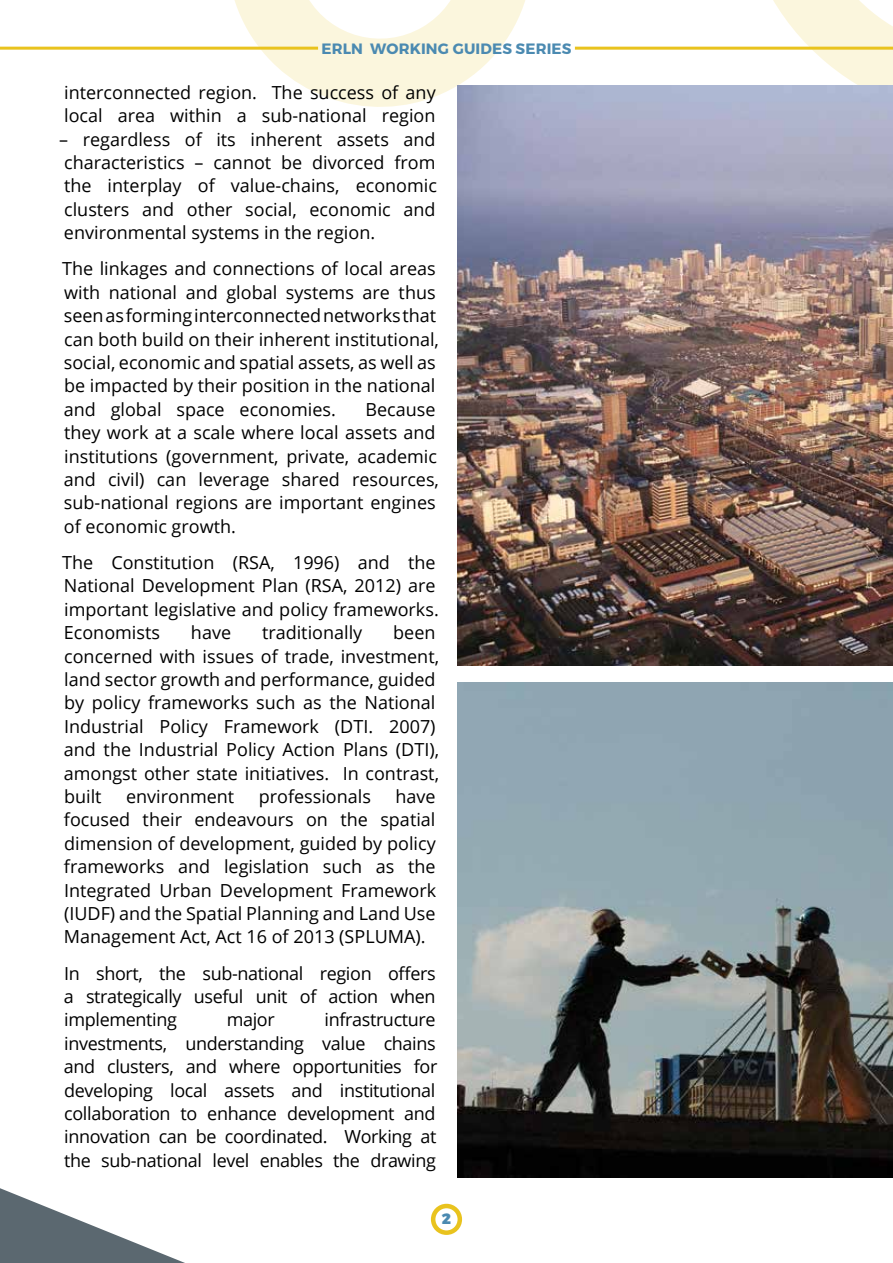
<style>
.page{position:relative;width:893px;height:1263px;background:#fff}
.page>*{position:absolute;margin:0;border:0;box-sizing:border-box;transform-origin:0 0}
.t1{font:18px/23.4px "Open Sans";color:#000}
.t2{font:700 15px "Montserrat";letter-spacing:.01em;color:#4b8ab1}
.t3{font:900 15px "Montserrat";color:#4b8ab1}
</style>
<div class="page">
<svg style="left:795px;top:0;width:98px;height:52px;background:#fbf6e0"></svg>
<svg style="left:815px;top:52px;width:78px;height:33px;fill:#fbf6dd"></svg>
<svg style="left:206px;top:0;width:589px;height:107px"></svg>
<svg style="left:0;top:1188px;width:185px;height:75px"></svg>
<div style="left:431px;top:1204px;width:31px;height:31px;border:4px solid #e9c31e;border-radius:50%"></div>
<hr style="left:0;top:47px;width:318px;height:3px;background:#e9c31e">
<hr style="left:575px;top:47px;width:318px;height:3px;background:#e9c31e">
<img style="left:457px;top:85px;width:436px;height:580px">
<img style="left:457px;top:682px;width:436px;height:496px">
<p class="t2" style="left:321px;top:39px;width:206px">ERLN WORKING GUIDES SER</p>
<p class="t2" style="left:547px;top:39px;width:26px">IES</p>
<p class="t1" style="left:64px;top:80px;width:373px">interconnected region. The success of any local area within a sub-national region</p>
<p class="t1" style="left:59px;top:127px;width:379px;text-align:justify">– regardless of its inherent assets and characteristics – cannot be divorced from the interplay of value-chains, economic clusters and other social, economic and environmental systems in the region.</p>
<p class="t1" style="left:62px;top:257px;width:378px">The linkages and connections of local areas with national and global systems are thus seen as forming interconnected networks that can both build on their inherent institutional, social, economic and spatial assets, as well as be impacted by their position in the national and global space economies.</p>
<p class="t1" style="left:64px;top:397px;width:377px;text-indent:302px">Because they work at a scale where local assets and institutions (government, private, academic and civil) can leverage shared resources, sub-national regions are important engines of economic growth.</p>
<p class="t1" style="left:62px;top:550px;width:378px">The Constitution (RSA, 1996) and the National Development Plan (RSA, 2012) are important legislative and policy frameworks.<br>Economists</p>
<p class="t1" style="left:64px;top:620px;width:377px;text-indent:329px">been concerned with issues of trade, investment, land sector growth and performance, guided by policy frameworks such as the National Industrial Policy Framework (DTI. 2007) and the Industrial Policy Action Plans (DTI), amongst other state initiatives. In contrast, built</p>
<p class="t1" style="left:191px;top:620px;width:42px">have</p>
<p class="t1" style="left:262px;top:620px;width:102px">traditionally</p>
<p class="t1" style="left:126px;top:784px;width:110px">environment</p>
<p class="t1" style="left:259px;top:784px;width:114px">professionals</p>
<p class="t1" style="left:64px;top:784px;width:374px;text-align:justify;text-indent:332px">have focused their endeavours on the spatial dimension of development, guided by policy frameworks and legislation such as the Integrated Urban Development Framework (IUDF) and the Spatial Planning and Land Use Management Act, Act 16 of 2013 (SPLUMA).</p>
<p class="t1" style="left:64px;top:961px;width:373px;text-align:justify">In short, the sub-national region offers a strategically useful unit of action when implementing</p>
<p class="t1" style="left:64px;top:1008px;width:375px;text-align:justify;text-indent:261px">infrastructure investments, understanding value chains and clusters, and where opportunities for developing local assets and institutional collaboration to enhance development and innovation can be coordinated. Working at the sub-national level enables the drawing</p>
<p class="t1" style="left:227px;top:1008px;width:50px">major</p>
<p class="t3" style="left:442px;top:1209px;width:11px">2</p>
</div>
